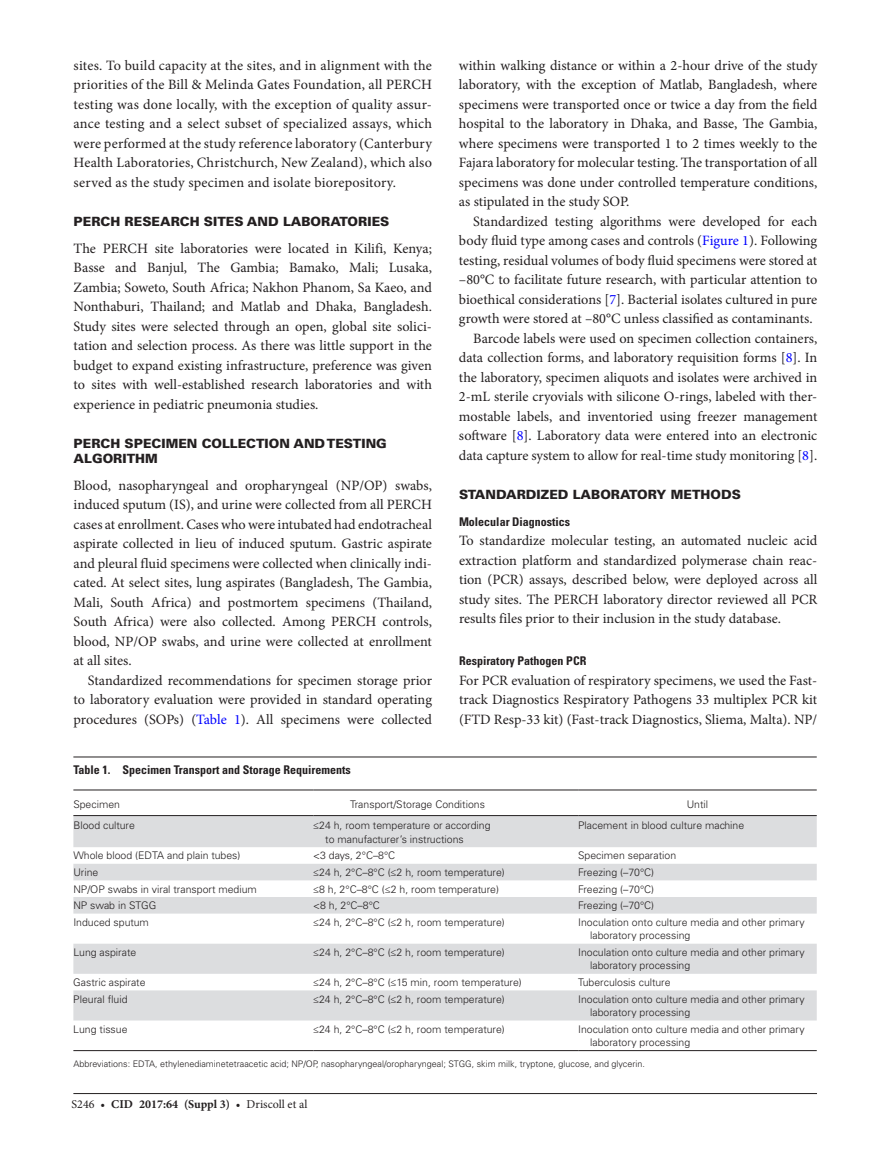
<style>
.page{position:relative;width:891px;height:1174px;background:#fff}
.page>*{position:absolute;margin:0;border:0;box-sizing:border-box;transform-origin:0 0}
.t1{font:14.25px/19.5px "Minion Pro";color:#231f20;text-align:justify}
.t2{font:900 12.75px/15px "Univers LT Std";color:#231f20}
.t3{font:700 condensed 12px "Univers LT Std";color:#231f20}
.t4{font:12px "Minion Pro";color:#231f20}
.t5{font:300 10.5px/13.5px "Univers LT Std";color:#231f20}
.t6{font:300 9px "Univers LT Std";color:#231f20}
.s1{color:#00f}
.s2{font-weight:700}
</style>
<div class="page">
<hr style="left:73px;top:1093px;width:744px;height:1px;background:#231f20">
<hr style="left:73px;top:757px;width:744px;height:1px;background:#231f20">
<svg style="left:73px;top:816px;width:744px;height:204px;fill:#dcdddf"></svg>
<hr style="left:73px;top:790px;width:240px;height:1px;background:#231f20">
<hr style="left:73px;top:815px;width:240px;height:1px;background:#231f20">
<hr style="left:313px;top:790px;width:265px;height:1px;background:#231f20">
<hr style="left:313px;top:815px;width:265px;height:1px;background:#231f20">
<hr style="left:578px;top:790px;width:239px;height:1px;background:#231f20">
<hr style="left:578px;top:815px;width:239px;height:1px;background:#231f20">
<hr style="left:73px;top:1050px;width:240px;height:1px;background:#231f20">
<hr style="left:313px;top:1050px;width:265px;height:1px;background:#231f20">
<hr style="left:578px;top:1050px;width:239px;height:1px;background:#231f20">
<p class="t1" style="left:74px;top:55px;width:360px">sites. To build capacity at the sites, and in alignment with the priorities of the Bill &amp; Melinda Gates Foundation, all PERCH testing was done locally, with the exception of quality assur&shy;ance testing and a select subset of specialized assays, which were performed at the study reference laboratory (Canterbury Health Laboratories, Christchurch, New Zealand), which also served as the study specimen and isolate biorepository.</p>
<p class="t2" style="left:74px;top:214px;width:317px">PERCH RESEARCH SITES AND LABORATORIES</p>
<p class="t1" style="left:74px;top:238px;width:360px">The PERCH site laboratories were located in Kilifi, Kenya; Basse and Banjul, The Gambia; Bamako, Mali; Lusaka, Zambia; Soweto, South Africa; Nakhon Phanom, Sa Kaeo, and Nonthaburi, Thailand; and Matlab and Dhaka, Bangladesh.<br>Study sites were selected through an open, global site solici&shy;tation and selection process. As there was little support in the budget to expand existing infrastructure, preference was given to sites with well-established research laboratories and with experience in pediatric pneumonia studies.</p>
<p class="t2" style="left:74px;top:436px;width:315px">PERCH SPECIMEN COLLECTION AND TESTING<br>ALGORITHM</p>
<p class="t1" style="left:74px;top:475px;width:360px">Blood, nasopharyngeal and oropharyngeal (NP/OP) swabs, induced sputum (IS), and urine were collected from all PERCH cases at enrollment. Cases who were intubated had endotracheal aspirate collected in lieu of induced sputum. Gastric aspirate and pleural fluid specimens were collected when clinically indi&shy;cated. At select sites, lung aspirates (Bangladesh, The Gambia, Mali, South Africa) and postmortem specimens (Thailand, South Africa) were also collected. Among PERCH controls, blood, NP/OP swabs, and urine were collected at enrollment at all sites.</p>
<p class="t1" style="left:74px;top:670px;width:360px;text-indent:14px">Standardized recommendations for specimen storage prior to laboratory evaluation were provided in standard operating procedures (SOPs) (<span class="s1">Table 1</span>). All specimens were collected</p>
<p class="t1" style="left:459px;top:55px;width:360px">within walking distance or within a 2-hour drive of the study laboratory, with the exception of Matlab, Bangladesh, where specimens were transported once or twice a day from the field hospital to the laboratory in Dhaka, and Basse, The Gambia, where specimens were transported 1 to 2 times weekly to the Fajara laboratory for molecular testing. The transportation of all specimens was done under controlled temperature conditions, as stipulated in the study SOP.</p>
<p class="t1" style="left:473px;top:211px;width:346px">Standardized testing algorithms were developed for each</p>
<p class="t1" style="left:459px;top:231px;width:360px">body fluid type among cases and controls (<span class="s1">Figure 1</span>). Following</p>
<p class="t1" style="left:459px;top:250px;width:360px">testing, residual volumes of body fluid specimens were stored at</p>
<p class="t1" style="left:459px;top:270px;width:360px">–80°C to facilitate future research, with particular attention to</p>
<p class="t1" style="left:459px;top:289px;width:360px">bioethical considerations [<span class="s1">7</span>]. Bacterial isolates cultured in pure</p>
<p class="t1" style="left:459px;top:309px;width:355px">growth were stored at –80°C unless classified as contaminants.</p>
<p class="t1" style="left:473px;top:328px;width:346px">Barcode labels were used on specimen collection containers,</p>
<p class="t1" style="left:459px;top:348px;width:360px">data collection forms, and laboratory requisition forms [<span class="s1">8</span>]. In</p>
<p class="t1" style="left:459px;top:367px;width:360px">the laboratory, specimen aliquots and isolates were archived in</p>
<p class="t1" style="left:459px;top:387px;width:360px">2-mL sterile cryovials with silicone O-rings, labeled with ther-</p>
<p class="t1" style="left:459px;top:406px;width:360px">mostable labels, and inventoried using freezer management</p>
<p class="t1" style="left:459px;top:426px;width:360px">software [<span class="s1">8</span>]. Laboratory data were entered into an electronic</p>
<p class="t1" style="left:459px;top:445px;width:360px">data capture system to allow for real-time study monitoring [<span class="s1">8</span>].</p>
<p class="t2" style="left:459px;top:487px;width:283px">STANDARDIZED LABORATORY METHODS</p>
<p class="t3" style="left:459px;top:514px;width:113px">Molecular Diagnostics</p>
<p class="t1" style="left:459px;top:531px;width:360px">To standardize molecular testing, an automated nucleic acid extraction platform and standardized polymerase chain reac&shy;tion (PCR) assays, described below, were deployed across all study sites. The PERCH laboratory director reviewed all PCR results files prior to their inclusion in the study database.</p>
<p class="t3" style="left:459px;top:654px;width:129px">Respiratory Pathogen PCR</p>
<p class="t1" style="left:459px;top:670px;width:360px">For PCR evaluation of respiratory specimens, we used the Fast&shy;track Diagnostics Respiratory Pathogens 33 multiplex PCR kit (FTD Resp-33 kit) (Fast-track Diagnostics, Sliema, Malta). NP/</p>
<p class="t3" style="left:73px;top:762px;width:279px">Table 1. Specimen Transport and Storage Requirements</p>
<p class="t5" style="left:73px;top:798px;width:48px">Specimen</p>
<p class="t5" style="left:350px;top:798px;width:136px">Transport/Storage Conditions</p>
<p class="t5" style="left:687px;top:798px;width:23px">Until</p>
<p class="t5" style="left:73px;top:819px;width:63px">Blood culture</p>
<p class="t5" style="left:325px;top:819px;width:167px;text-indent:-12px">≤24 h, room temperature or according to manufacturer’s instructions</p>
<p class="t5" style="left:578px;top:819px;width:168px">Placement in blood culture machine</p>
<p class="t5" style="left:73px;top:849px;width:169px">Whole blood (EDTA and plain tubes)</p>
<p class="t5" style="left:313px;top:849px;width:84px">&lt;3 days, 2°C–8°C</p>
<p class="t5" style="left:578px;top:849px;width:100px">Specimen separation</p>
<p class="t5" style="left:73px;top:865px;width:27px">Urine</p>
<p class="t5" style="left:313px;top:865px;width:193px">≤24 h, 2°C–8°C (≤2 h, room temperature)</p>
<p class="t5" style="left:578px;top:865px;width:77px">Freezing (–70°C)</p>
<p class="t5" style="left:73px;top:882px;width:185px">NP/OP swabs in viral transport medium</p>
<p class="t5" style="left:313px;top:882px;width:187px">≤8 h, 2°C–8°C (≤2 h, room temperature)</p>
<p class="t5" style="left:578px;top:882px;width:77px">Freezing (–70°C)</p>
<p class="t5" style="left:73px;top:899px;width:85px">NP swab in STGG</p>
<p class="t5" style="left:313px;top:899px;width:68px">&lt;8 h, 2°C–8°C</p>
<p class="t5" style="left:578px;top:899px;width:77px">Freezing (–70°C)</p>
<p class="t5" style="left:73px;top:915px;width:77px">Induced sputum</p>
<p class="t5" style="left:313px;top:915px;width:193px">≤24 h, 2°C–8°C (≤2 h, room temperature)</p>
<p class="t5" style="left:590px;top:915px;width:216px;text-indent:-12px">Inoculation onto culture media and other primary laboratory processing</p>
<p class="t5" style="left:73px;top:945px;width:65px">Lung aspirate</p>
<p class="t5" style="left:313px;top:945px;width:193px">≤24 h, 2°C–8°C (≤2 h, room temperature)</p>
<p class="t5" style="left:590px;top:945px;width:216px;text-indent:-12px">Inoculation onto culture media and other primary laboratory processing</p>
<p class="t5" style="left:73px;top:975px;width:74px">Gastric aspirate</p>
<p class="t5" style="left:313px;top:975px;width:210px">≤24 h, 2°C–8°C (≤15 min, room temperature)</p>
<p class="t5" style="left:578px;top:975px;width:94px">Tuberculosis culture</p>
<p class="t5" style="left:73px;top:992px;width:56px">Pleural fluid</p>
<p class="t5" style="left:313px;top:992px;width:193px">≤24 h, 2°C–8°C (≤2 h, room temperature)</p>
<p class="t5" style="left:590px;top:992px;width:216px;text-indent:-12px">Inoculation onto culture media and other primary laboratory processing</p>
<p class="t5" style="left:73px;top:1022px;width:56px">Lung tissue</p>
<p class="t5" style="left:313px;top:1022px;width:193px">≤24 h, 2°C–8°C (≤2 h, room temperature)</p>
<p class="t5" style="left:590px;top:1022px;width:216px;text-indent:-12px">Inoculation onto culture media and other primary laboratory processing</p>
<p class="t6" style="left:73px;top:1059px;width:573px">Abbreviations: EDTA, ethylenediaminetetraacetic acid; NP/OP, nasopharyngeal/oropharyngeal; STGG, skim milk, tryptone, glucose, and glycerin.</p>
<p class="t4" style="left:72px;top:1096px;width:237px">S246 • <span class="s2">CID 2017:64 (Suppl 3)</span> • Driscoll et al</p>
</div>
